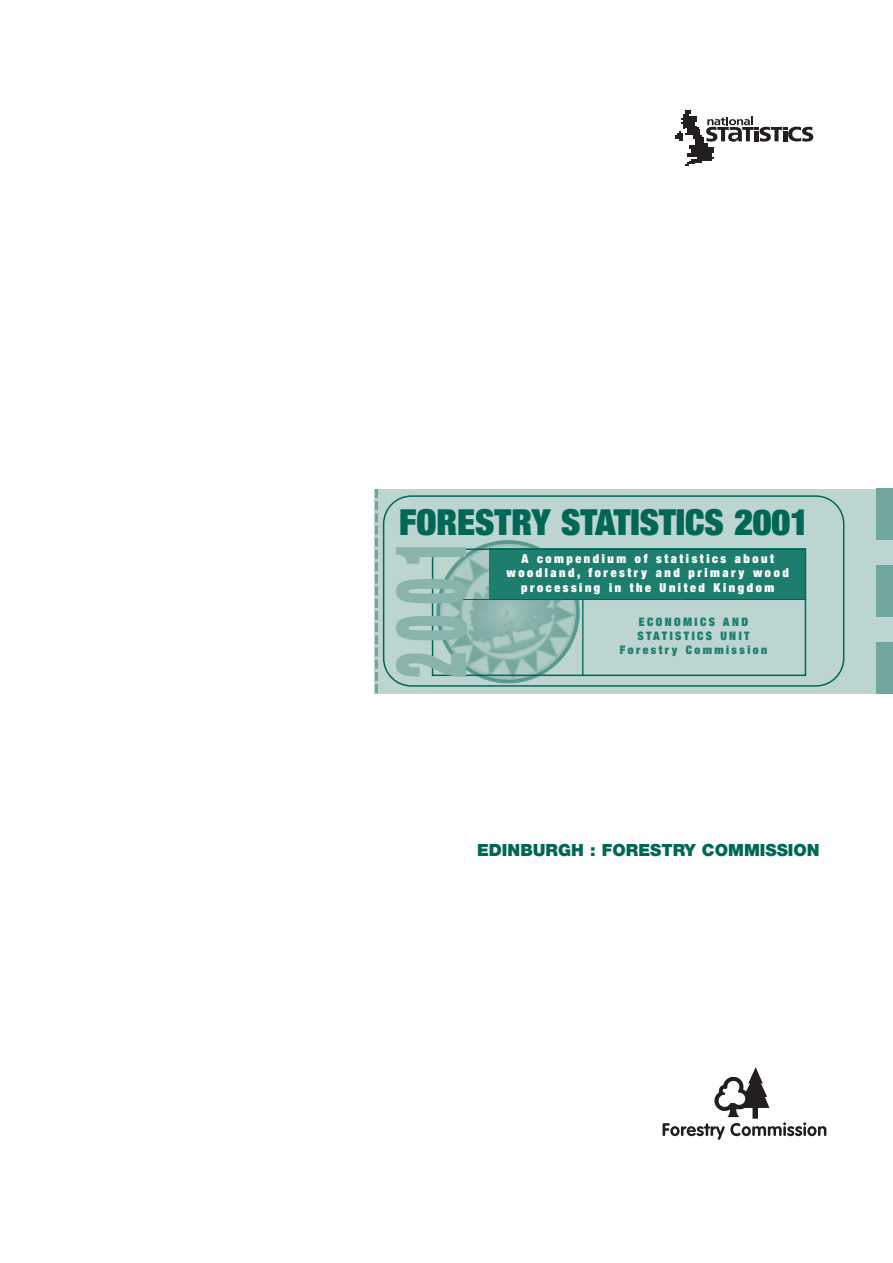
<style>
.page{position:relative;width:893px;height:1263px;background:#fff}
.page>*{position:absolute;margin:0;border:0;box-sizing:border-box;transform-origin:0 0}
.t1{font:900 expanded 98.85px "Helvetica Neue";color:#89b4ac;scale:.5 1}
.t2{font:900 expanded 36px "Helvetica Neue";color:#006756}
.t3{font:900 16.8px "Helvetica Neue";color:#006756}
.t4{font:900 expanded 12.3px/14.7px "Helvetica Neue";letter-spacing:.21em;color:#fff;text-align:center}
.t5{font:900 expanded 11.7px/14.1px "Helvetica Neue";letter-spacing:.21em;color:#1d7e6f;text-align:center}
</style>
<div class="page">
<svg style="left:662px;top:1067px;width:164px;height:73px"></svg>
<svg style="left:675px;top:110px;width:138px;height:56px"></svg>
<div style="left:374px;top:489px;width:518px;height:204px;background:#bdd5d0"></div>
<svg style="left:383px;top:495px;width:461px;height:192px"></svg>
<svg style="left:375px;top:489px;width:3px;height:204px"></svg>
<svg style="left:428px;top:532px;width:160px;height:155px"></svg>
<div style="left:489px;top:549px;width:317px;height:51px;background:#1d7e6f"></div>
<div style="left:432px;top:549px;width:374px;height:127px;border:2px solid #006756"></div>
<hr style="left:432px;top:599px;width:374px;height:1px;background:#006756">
<div style="left:876px;top:489px;width:16px;height:51px;background:#71a69c"></div>
<div style="left:876px;top:566px;width:16px;height:51px;background:#71a69c"></div>
<div style="left:876px;top:642px;width:16px;height:51px;background:#71a69c"></div>
<h2 class="t2" style="left:399px;top:510px;width:411px">FORESTRY STATISTICS 2001</h2>
<h1 class="t1" style="left:395px;top:678px;width:276px;rotate:-90deg">2001</h1>
<p class="t4" style="left:506px;top:552px;width:283px">A compendium of statistics about woodland, forestry and primary wood processing in the United Kingdom</p>
<p class="t5" style="left:619px;top:616px;width:149px">ECONOMICS AND<br>STATISTICS UNIT<br>Forestry Commission</p>
<h3 class="t3" style="left:477px;top:844px;width:344px">EDINBURGH : FORESTRY COMMISSION</h3>
</div>
